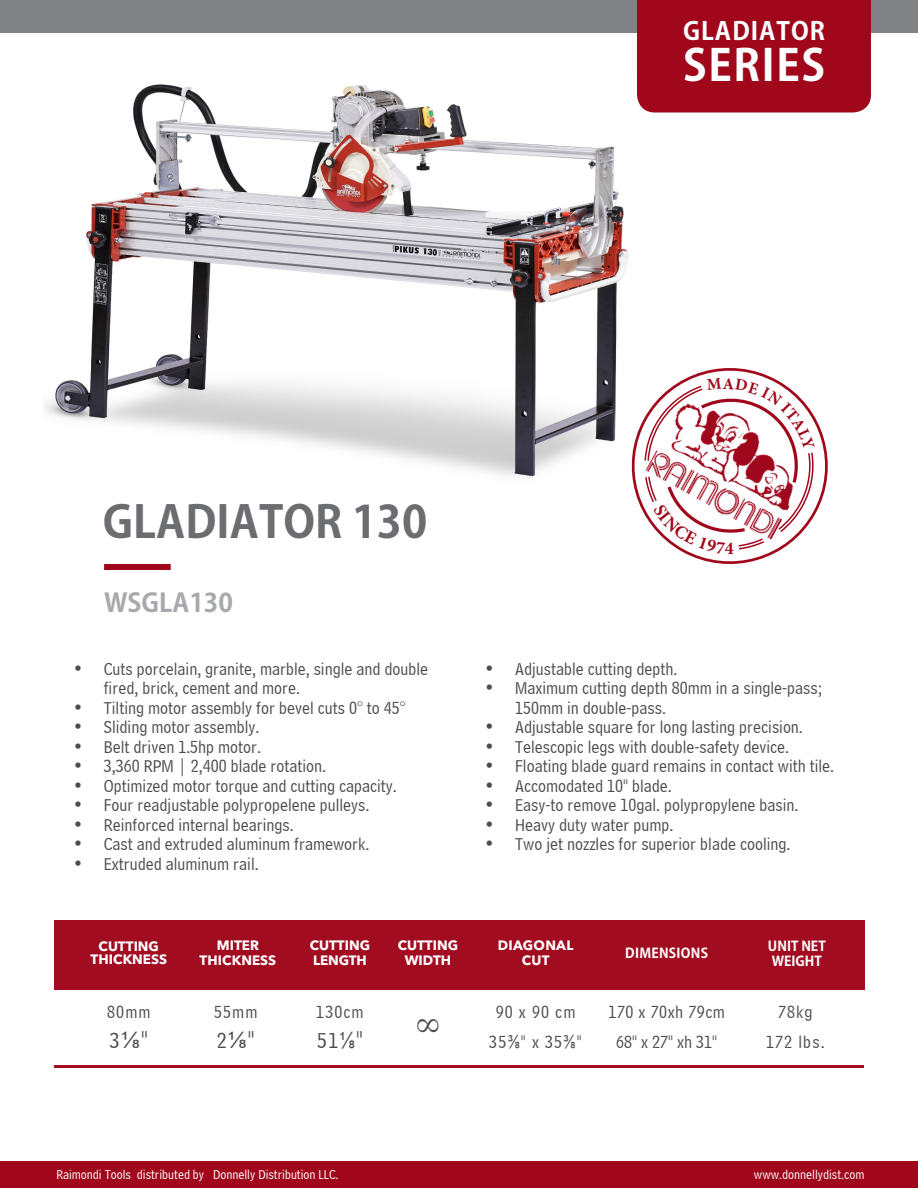
<style>
.page{position:relative;width:918px;height:1188px;background:#fff}
.page>*{position:absolute;margin:0;border:0;box-sizing:border-box;transform-origin:0 0}
.t1{font:700 44.1px "Adobe Gothic Std";color:#6c6d70}
.t2{font:700 43.05px "Adobe Gothic Std";letter-spacing:.04em;color:#fff}
.t3{font:34.8px "Bell Centennial BT Address";color:#4b4c4d}
.t4{font:700 25.5px "Adobe Gothic Std";color:#a8a9ad}
.t5{font:700 24.75px "Adobe Gothic Std";letter-spacing:.04em;color:#fff}
.t6{font:22.2px "Bell Centennial BT Address";color:#4b4c4d}
.t7{font:18px/19.5px "Bell Centennial BT Address";color:#4b4c4d}
.t8{font:18px "Bell Centennial BT Address";letter-spacing:.03em;color:#4b4c4d}
.t9{font:700 18px "Minion Pro";color:#a0071b}
.t10{font:13.5px "Bell Centennial BT Address";color:#fff}
.t11{font:700 13.5px "Avenir Next LT Pro";color:#fff}
.t12{font:700 13.5px "Adobe Gothic Std";color:#fff}
.t13{font:700 13.5px "Adobe Gothic Std";letter-spacing:.02em;color:#fff}
.t14{font:700 13.5px "Avenir Next LT Pro";letter-spacing:.02em;color:#fff}
.s1{font-family:"Arial"}
.s2{font-size:24.15px}
.s3{font-family:"Arial Narrow"}
</style>
<div class="page">
<div style="left:0;top:0;width:918px;height:32px;background:#808285"></div>
<div style="left:637px;top:0;width:234px;height:112px;background:#a0071b"></div>
<div style="left:0;top:1161px;width:918px;height:27px;background:#a0071b"></div>
<div style="left:104px;top:564px;width:67px;height:6px;background:#a0071b"></div>
<div style="left:54px;top:921px;width:810px;height:69px;background:#a0071b"></div>
<hr style="left:54px;top:1065px;width:810px;height:3px;background:#a0071b">
<img style="left:44px;top:84px;width:585px;height:393px">
<svg style="left:616px;top:352px;width:212px;height:212px"></svg>
<svg style="left:644px;top:378px;width:171px;height:176px"></svg>
<p class="t5" style="left:683px;top:16px;width:144px">GLADIATOR</p>
<p class="t2" style="left:683px;top:39px;width:144px">SERIES</p>
<p class="t1" style="left:103px;top:495px;width:326px">GLADIATOR 130</p>
<p class="t9" style="left:725px;top:535px;width:11px">4</p>
<p class="t4" style="left:104px;top:587px;width:131px">WSGLA130</p>
<p class="t7" style="left:104px;top:659px;width:326px;text-indent:-31px">• Cuts porcelain, granite, marble, single and double fired, brick, cement and more.</p>
<p class="t7" style="left:73px;top:698px;width:334px">• Tilting motor assembly for bevel cuts 0° to 45°</p>
<p class="t7" style="left:73px;top:717px;width:188px">• Sliding motor assembly.</p>
<p class="t7" style="left:73px;top:737px;width:190px">• Belt driven 1.5hp motor.</p>
<p class="t7" style="left:73px;top:756px;width:255px">• 3,360 RPM | 2,400 blade rotation.</p>
<p class="t7" style="left:73px;top:776px;width:326px">• Optimized motor torque and cutting capacity.</p>
<p class="t7" style="left:73px;top:795px;width:298px">• Four readjustable polypropelene pulleys.</p>
<p class="t7" style="left:73px;top:815px;width:222px">• Reinforced internal bearings.</p>
<p class="t7" style="left:73px;top:834px;width:298px">• Cast and extruded aluminum framework.</p>
<p class="t7" style="left:73px;top:854px;width:187px">• Extruded aluminum rail.</p>
<p class="t7" style="left:484px;top:659px;width:195px">• Adjustable cutting depth.</p>
<p class="t7" style="left:515px;top:678px;width:309px;text-indent:-31px">• Maximum cutting depth 80mm in a single-pass;<br>150mm in double-pass.</p>
<p class="t7" style="left:484px;top:717px;width:320px">• Adjustable square for long lasting precision.</p>
<p class="t7" style="left:484px;top:737px;width:307px">• Telescopic legs with double-safety device.</p>
<p class="t7" style="left:484px;top:756px;width:352px">• Floating blade guard remains in contact with tile.</p>
<p class="t7" style="left:484px;top:776px;width:189px">• Accomodated 10" blade.</p>
<p class="t7" style="left:484px;top:795px;width:316px">• Easy-to remove 10gal. polypropylene basin.</p>
<p class="t7" style="left:484px;top:815px;width:191px">• Heavy duty water pump.</p>
<p class="t7" style="left:484px;top:834px;width:308px">• Two jet nozzles for superior blade cooling.</p>
<p class="t11" style="left:99px;top:938px;width:62px">CUTTING</p>
<p class="t11" style="left:91px;top:951px;width:78px">THICKNESS</p>
<p class="t11" style="left:217px;top:937px;width:44px">MITER</p>
<p class="t11" style="left:200px;top:952px;width:78px">THICKNESS</p>
<p class="t11" style="left:310px;top:937px;width:62px">CUTTING</p>
<p class="t11" style="left:313px;top:952px;width:55px">LENGTH</p>
<p class="t11" style="left:398px;top:937px;width:62px">CUTTING</p>
<p class="t11" style="left:405px;top:952px;width:48px">WIDTH</p>
<p class="t14" style="left:498px;top:937px;width:77px">DIAGONAL</p>
<p class="t11" style="left:522px;top:952px;width:29px">CUT</p>
<p class="t13" style="left:625px;top:945px;width:84px">DIMENSIONS</p>
<p class="t12" style="left:768px;top:938px;width:59px">UNIT NET</p>
<p class="t12" style="left:772px;top:953px;width:52px">WEIGHT</p>
<p class="t7" style="left:107px;top:1002px;width:45px">80mm</p>
<p class="t6" style="left:110px;top:1027px;width:39px">3<span class="s1">⅛</span><span class="s2">"</span></p>
<p class="t7" style="left:214px;top:1002px;width:45px">55mm</p>
<p class="t7" style="left:316px;top:1002px;width:49px">130cm</p>
<p class="t7" style="left:496px;top:1002px;width:81px">90 x 90 cm</p>
<p class="t7" style="left:489px;top:1032px;width:94px">35<span class="s3">⅜</span>" x 35<span class="s3">⅜</span>"</p>
<p class="t8" style="left:608px;top:1002px;width:118px">170 x 70xh 79cm</p>
<p class="t7" style="left:616px;top:1032px;width:102px">68" x 27" xh 31"</p>
<p class="t7" style="left:778px;top:1002px;width:36px">78kg</p>
<p class="t3" style="left:413px;top:1004px;width:31px">∞</p>
<p class="t6" style="left:217px;top:1027px;width:39px">2<span class="s1">⅛</span><span class="s2">"</span></p>
<p class="t6" style="left:317px;top:1027px;width:47px">51<span class="s3">⅛</span><span class="s2">"</span></p>
<p class="t7" style="left:766px;top:1032px;width:60px">172 lbs.</p>
<p class="t10" style="left:56px;top:1167px;width:284px">Raimondi Tools distributed by Donnelly Distribution LLC.</p>
<p class="t10" style="left:754px;top:1167px;width:112px">www.donnellydist.com</p>
</div>
